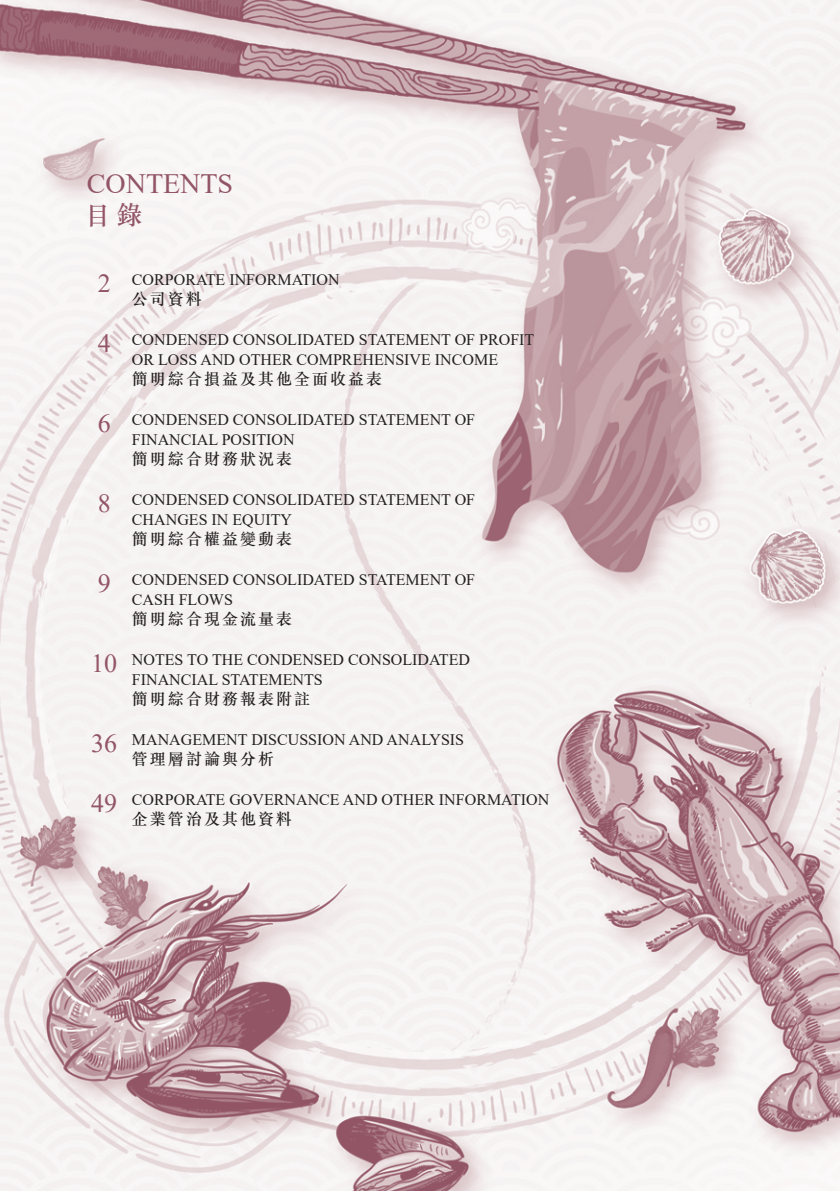
<style>
.page{position:relative;width:840px;height:1191px;background:#fff}
.page>*{position:absolute;margin:0;border:0;box-sizing:border-box;transform-origin:0 0}
.t1{font:28px "Times New Roman";color:#925566}
.t2{font:26px "Times New Roman";color:#925566}
.t3{font:500 26px "M Sung HK";color:#925566}
.t4{font:16px "Times New Roman";color:#231f20}
.t5{font:500 16px "M Sung HK";letter-spacing:.125em;color:#231f20}
</style>
<div class="page">
<img style="left:0;top:0;width:839px;height:1191px">
<h1 class="t1" style="left:87px;top:164px;width:148px">CONTENTS</h1>
<h2 class="t3" style="left:85px;top:198px;width:59px">目錄</h2>
<p class="t2" style="left:98px;top:265px;width:14px">2</p>
<p class="t2" style="left:98px;top:325px;width:14px">4</p>
<p class="t2" style="left:98px;top:405px;width:14px">6</p>
<p class="t2" style="left:98px;top:485px;width:14px">8</p>
<p class="t2" style="left:98px;top:565px;width:14px">9</p>
<p class="t2" style="left:91px;top:645px;width:27px">10</p>
<p class="t2" style="left:91px;top:725px;width:27px">36</p>
<p class="t2" style="left:91px;top:785px;width:27px">49</p>
<p class="t4" style="left:132px;top:268px;width:209px">CORPORATE INFORMATION</p>
<p class="t5" style="left:132px;top:288px;width:71px">公司資料</p>
<p class="t4" style="left:132px;top:328px;width:403px">CONDENSED CONSOLIDATED STATEMENT OF PROFIT</p>
<p class="t4" style="left:132px;top:348px;width:367px">OR LOSS AND OTHER COMPREHENSIVE INCOME</p>
<p class="t5" style="left:132px;top:368px;width:251px">簡明綜合損益及其他全面收益表</p>
<p class="t4" style="left:132px;top:408px;width:344px">CONDENSED CONSOLIDATED STATEMENT OF</p>
<p class="t4" style="left:132px;top:428px;width:164px">FINANCIAL POSITION</p>
<p class="t5" style="left:132px;top:448px;width:161px">簡明綜合財務狀況表</p>
<p class="t4" style="left:132px;top:488px;width:344px">CONDENSED CONSOLIDATED STATEMENT OF</p>
<p class="t4" style="left:132px;top:508px;width:161px">CHANGES IN EQUITY</p>
<p class="t5" style="left:132px;top:528px;width:161px">簡明綜合權益變動表</p>
<p class="t4" style="left:132px;top:568px;width:344px">CONDENSED CONSOLIDATED STATEMENT OF</p>
<p class="t4" style="left:132px;top:588px;width:102px">CASH FLOWS</p>
<p class="t5" style="left:132px;top:608px;width:161px">簡明綜合現金流量表</p>
<p class="t4" style="left:132px;top:648px;width:339px">NOTES TO THE CONDENSED CONSOLIDATED</p>
<p class="t4" style="left:132px;top:668px;width:192px">FINANCIAL STATEMENTS</p>
<p class="t5" style="left:132px;top:688px;width:179px">簡明綜合財務報表附註</p>
<p class="t4" style="left:132px;top:728px;width:333px">MANAGEMENT DISCUSSION AND ANALYSIS</p>
<p class="t5" style="left:132px;top:748px;width:143px">管理層討論與分析</p>
<p class="t4" style="left:132px;top:788px;width:418px">CORPORATE GOVERNANCE AND OTHER INFORMATION</p>
<p class="t5" style="left:132px;top:808px;width:161px">企業管治及其他資料</p>
</div>
